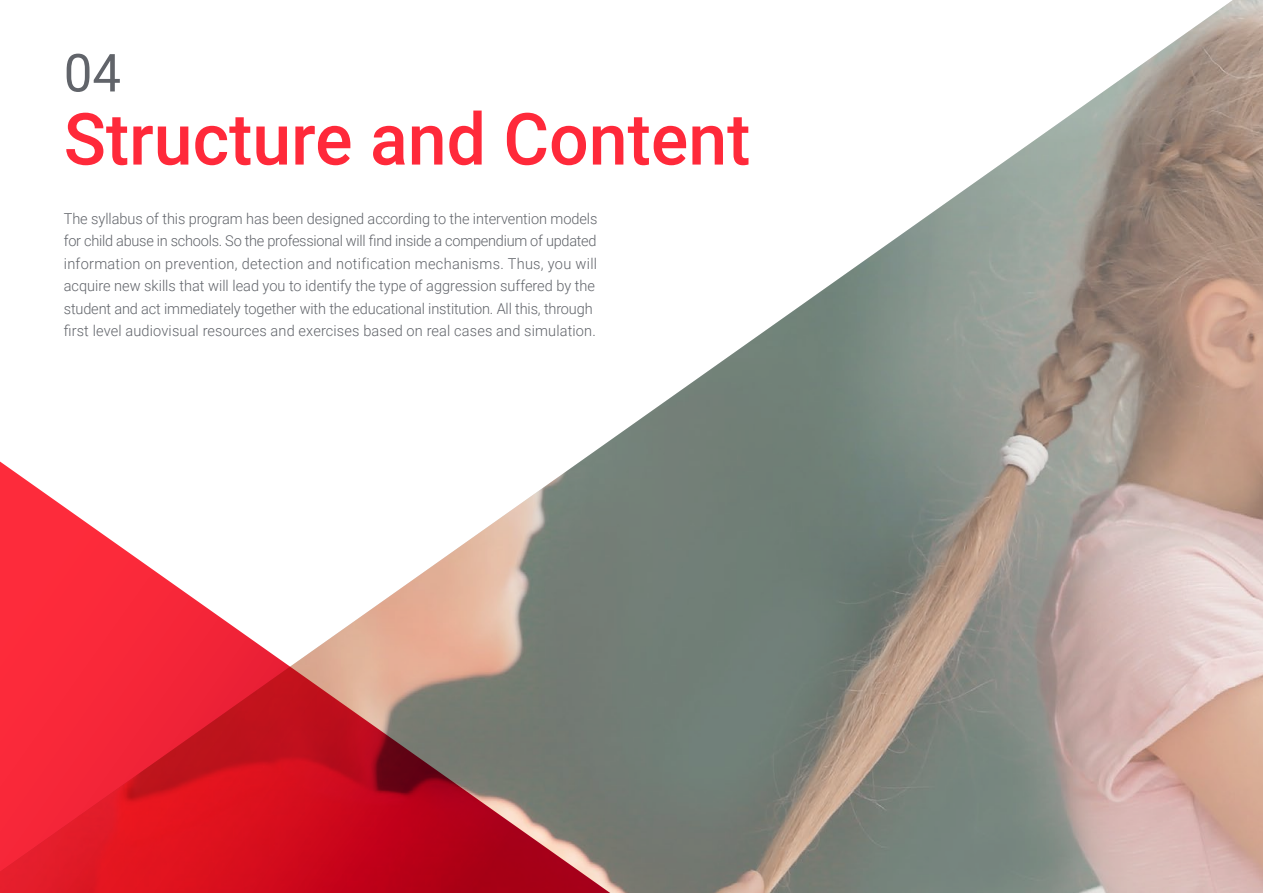
<style>
.page{position:relative;width:1263px;height:893px;background:#fff}
.page>*{position:absolute;margin:0;border:0;box-sizing:border-box;transform-origin:0 0}
.t1{font:500 72px "Roboto";color:#ff293a}
.t2{font:52.5px "Roboto";color:#61646a}
.t3{font:300 15px/22.5px "Roboto";letter-spacing:-.005em;color:#61646a}
</style>
<div class="page">
<img style="left:602px;top:0;width:661px;height:893px">
<svg style="left:0;top:446px;width:640px;height:447px"></svg>
<h2 class="t2" style="left:64px;top:36px;width:59px">04</h2>
<h1 class="t1" style="left:64px;top:89px;width:688px">Structure and Content</h1>
<p class="t3" style="left:64px;top:207px;width:535px">The syllabus of this program has been designed according to the intervention models for child abuse in schools. So the professional will find inside a compendium of updated information on prevention, detection and notification mechanisms. Thus, you will acquire new skills that will lead you to identify the type of aggression suffered by the student and act immediately together with the educational institution. All this, through first level audiovisual resources and exercises based on real cases and simulation.</p>
</div>
